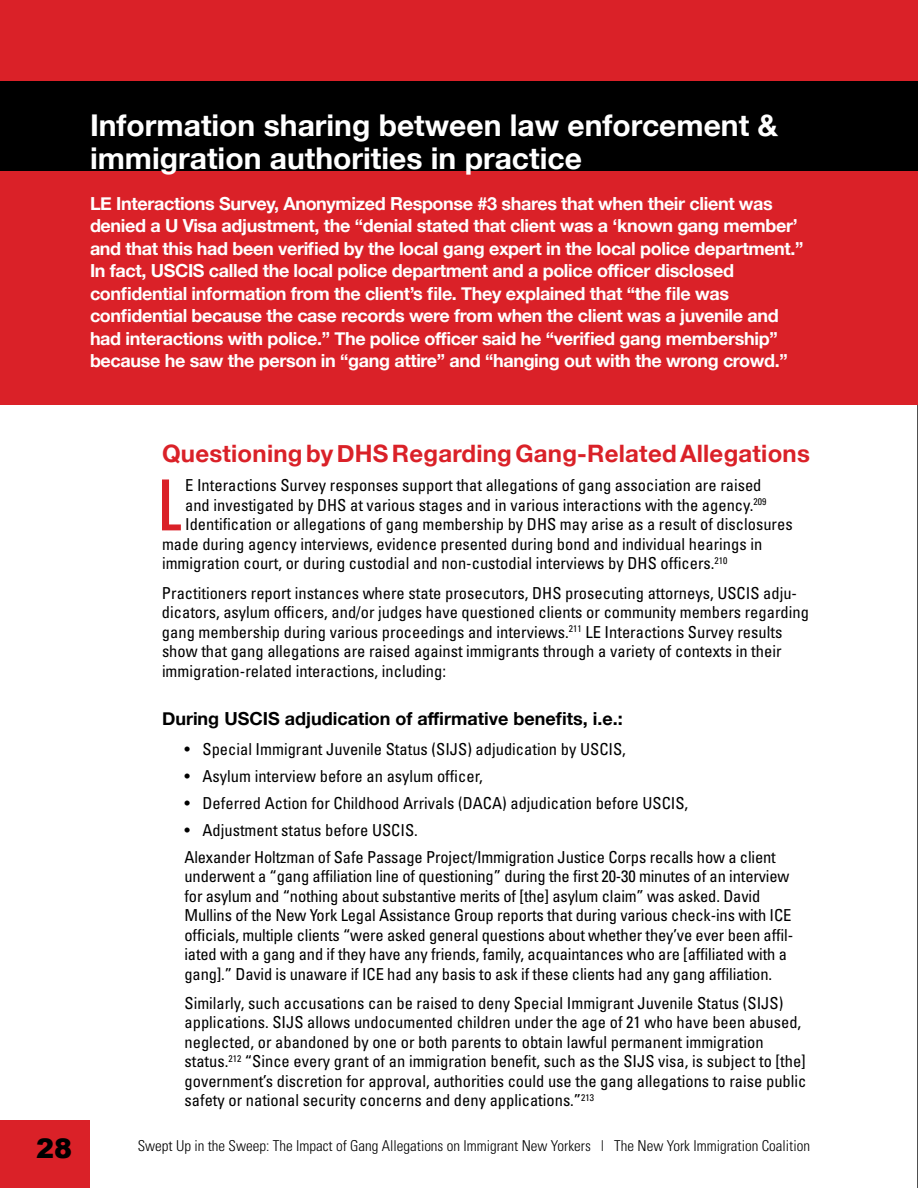
<style>
.page{position:relative;width:918px;height:1188px;background:#fff}
.page>*{position:absolute;margin:0;border:0;box-sizing:border-box;transform-origin:0 0}
.t1{font:ultra-condensed 70.5px "Univers";color:#da2128}
.t2{font:700 30px/33px "Helvetica Neue";color:#fff}
.t3{font:900 27px "Arial";color:#000}
.t4{font:700 24px "Helvetica Neue";letter-spacing:.01em;color:#da2128}
.t5{font:700 18px/22.5px "Helvetica Neue";letter-spacing:-.02em;color:#fff}
.t6{font:700 18px "Helvetica Neue";color:#000}
.t7{font:condensed 16.5px/19.5px "Univers";color:#000}
.t8{font:300 condensed 15px "Univers";color:#000}
</style>
<div class="page">
<div style="left:0;top:1120px;width:90px;height:68px;background:#da2128"></div>
<div style="left:0;top:0;width:918px;height:405px;background:#da2128"></div>
<div style="left:0;top:81px;width:918px;height:90px;background:#000"></div>
<h2 class="t2" style="left:90px;top:109px;width:690px">Information sharing between law enforcement &amp; immigration authorities in practice</h2>
<p class="t5" style="left:90px;top:193px;width:715px">LE Interactions Survey, Anonymized Response #3 shares that when their client was denied a U Visa adjustment, the “denial stated that client was a ‘known gang member’ and that this had been verified by the local gang expert in the local police department.” In fact, USCIS called the local police department and a police officer disclosed confidential information from the client’s file. They explained that “the file was confidential because the case records were from when the client was a juvenile and had interactions with police.” The police officer said he “verified gang membership” because he saw the person in “gang attire” and “hanging out with the wrong crowd.”</p>
<h3 class="t4" style="left:162px;top:435px;width:649px">Questioning by DHS Regarding Gang-Related Allegations</h3>
<h1 class="t1" style="left:159px;top:465px;width:24px">L</h1>
<p class="t7" style="left:185px;top:475px;width:578px">E Interactions Survey responses support that allegations of gang association are raised</p>
<p class="t7" style="left:185px;top:495px;width:583px">and investigated by DHS at various stages and in various interactions with the agency.<sup>209</sup></p>
<p class="t7" style="left:185px;top:514px;width:609px">Identification or allegations of gang membership by DHS may arise as a result of disclosures</p>
<p class="t7" style="left:162px;top:534px;width:602px">made during agency interviews, evidence presented during bond and individual hearings in</p>
<p class="t7" style="left:162px;top:553px;width:567px">immigration court, or during custodial and non-custodial interviews by DHS officers.<sup>210</sup></p>
<p class="t7" style="left:162px;top:583px;width:648px">Practitioners report instances where state prosecutors, DHS prosecuting attorneys, USCIS adju&shy;dicators, asylum officers, and/or judges have questioned clients or community members regarding gang membership during various proceedings and interviews.<sup>211</sup> LE Interactions Survey results show that gang allegations are raised against immigrants through a variety of contexts in their immigration-related interactions, including:</p>
<p class="t6" style="left:162px;top:705px;width:462px">During USCIS adjudication of affirmative benefits, i.e.:</p>
<p class="t7" style="left:184px;top:739px;width:443px">• Special Immigrant Juvenile Status (SIJS) adjudication by USCIS,</p>
<p class="t7" style="left:184px;top:766px;width:300px">• Asylum interview before an asylum officer,</p>
<p class="t7" style="left:184px;top:793px;width:505px">• Deferred Action for Childhood Arrivals (DACA) adjudication before USCIS,</p>
<p class="t7" style="left:184px;top:816px;width:593px;line-height:27px">• Adjustment status before USCIS.<br>Alexander Holtzman of Safe Passage Project/Immigration Justice Corps recalls how a client</p>
<p class="t7" style="left:184px;top:866px;width:610px">underwent a “gang affiliation line of questioning” during the first 20-30 minutes of an interview for asylum and “nothing about substantive merits of [the] asylum claim” was asked. David Mullins of the New York Legal Assistance Group reports that during various check-ins with ICE officials, multiple clients “were asked general questions about whether they’ve ever been affil&shy;iated with a gang and if they have any friends, family, acquaintances who are [affiliated with a gang].” David is unaware if ICE had any basis to ask if these clients had any gang affiliation.</p>
<p class="t7" style="left:184px;top:993px;width:623px">Similarly, such accusations can be raised to deny Special Immigrant Juvenile Status (SIJS) applications. SIJS allows undocumented children under the age of 21 who have been abused, neglected, or abandoned by one or both parents to obtain lawful permanent immigration status.<sup>212</sup> “Since every grant of an immigration benefit, such as the SIJS visa, is subject to [the] government’s discretion for approval, authorities could use the gang allegations to raise public safety or national security concerns and deny applications.”<sup>213</sup></p>
<h3 class="t3" style="left:36px;top:1129px;width:38px">28</h3>
<p class="t8" style="left:138px;top:1137px;width:674px">Swept Up in the Sweep: The Impact of Gang Allegations on Immigrant New Yorkers | The New York Immigration Coalition</p>
</div>
